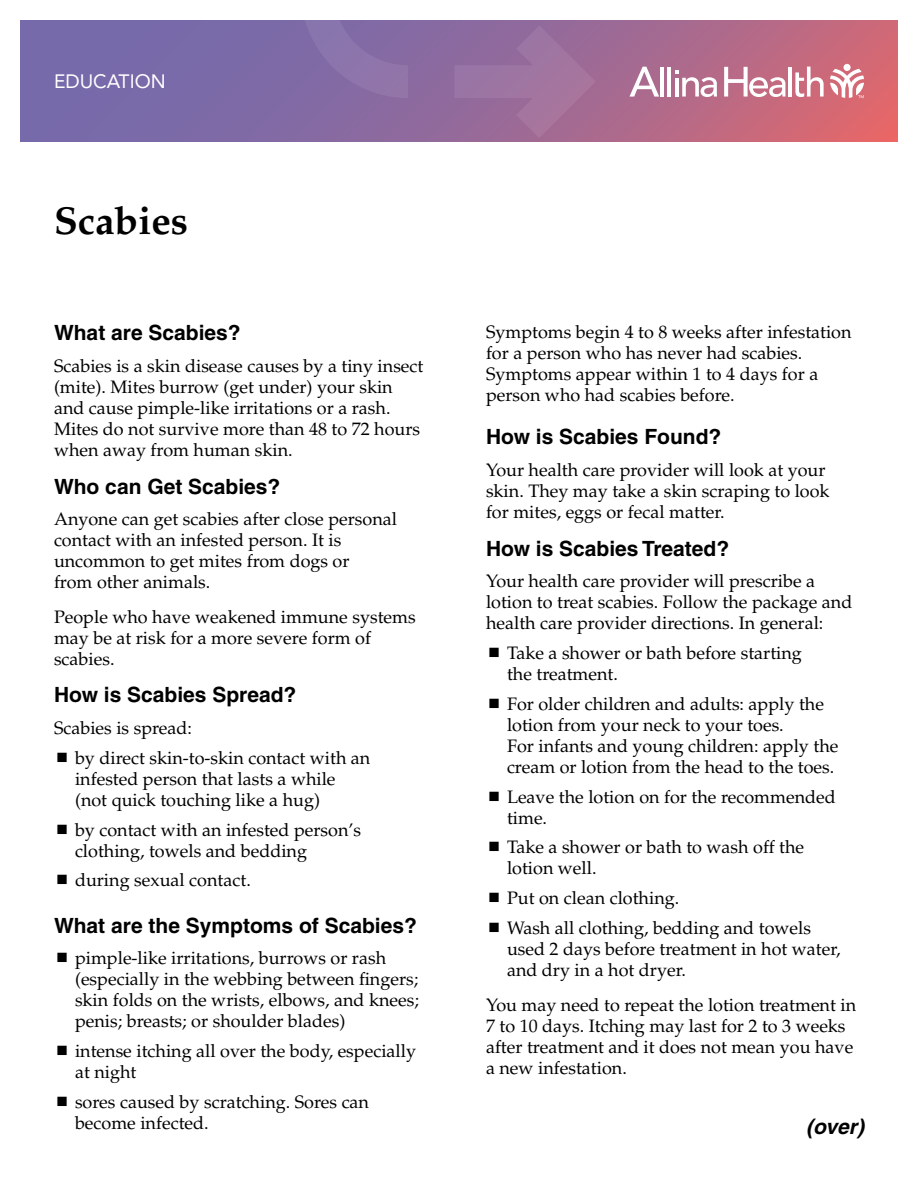
<style>
.page{position:relative;width:918px;height:1188px;background:#fff}
.page>*{position:absolute;margin:0;border:0;box-sizing:border-box;transform-origin:0 0}
.t1{font:700 39px "Palatino";color:#000}
.t2{font:700 21px "Helvetica";color:#000}
.t3{font:italic 700 21px "Helvetica";color:#000}
.t4{font:19.2px "Avenir LT Std";color:#fff}
.t5{font:18px/21px "Palatino";color:#000}
</style>
<div class="page">
<svg style="left:20px;top:20px;width:878px;height:122px;background:#986997"></svg>
<svg style="left:830px;top:69px;width:34px;height:29px"></svg>
<div style="left:844px;top:64px;width:7px;height:7px;background:#fff;border-radius:50%"></div>
<hr style="left:660px;top:67px;width:4px;height:30px;background:#fff">
<hr style="left:667px;top:67px;width:4px;height:30px;background:#fff">
<hr style="left:789px;top:67px;width:3px;height:30px;background:#fff">
<svg style="left:795px;top:67px;width:29px;height:30px"></svg>
<svg style="left:675px;top:71px;width:42px;height:26px"></svg>
<svg style="left:629px;top:67px;width:30px;height:30px"></svg>
<svg style="left:724px;top:67px;width:62px;height:30px"></svg>
<svg style="left:454px;top:25px;width:142px;height:113px;background:#9b6e9c"></svg>
<svg style="left:301px;top:20px;width:127px;height:78px;background:#876ea6"></svg>
<p class="t4" style="left:54px;top:70px;width:113px">EDUCATION</p>
<h1 class="t1" style="left:54px;top:198px;width:136px">Scabies</h1>
<p class="t2" style="left:54px;top:320px;width:188px">What are Scabies?</p>
<p class="t5" style="left:54px;top:356px;width:371px">Scabies is a skin disease causes by a tiny insect (mite). Mites burrow (get under) your skin and cause pimple-like irritations or a rash.<br>Mites do not survive more than 48 to 72 hours when away from human skin.</p>
<p class="t2" style="left:54px;top:473px;width:228px">Who can Get Scabies?</p>
<p class="t5" style="left:54px;top:509px;width:345px">Anyone can get scabies after close personal contact with an infested person. It is uncommon to get mites from dogs or<br>from other animals.</p>
<p class="t5" style="left:54px;top:607px;width:363px">People who have weakened immune systems may be at risk for a more severe form of scabies.</p>
<p class="t2" style="left:54px;top:682px;width:244px">How is Scabies Spread?</p>
<p class="t5" style="left:75px;top:713px;width:297px;line-height:30px;text-indent:-21px">Scabies is spread:<br>by direct skin-to-skin contact with an</p>
<p class="t5" style="left:75px;top:769px;width:262px">infested person that lasts a while (not quick touching like a hug)</p>
<p class="t5" style="left:75px;top:819px;width:288px">by contact with an infested person’s clothing, towels and bedding</p>
<p class="t5" style="left:75px;top:870px;width:177px">during sexual contact.</p>
<p class="t2" style="left:54px;top:912px;width:364px">What are the Symptoms of Scabies?</p>
<p class="t5" style="left:75px;top:948px;width:345px">pimple-like irritations, burrows or rash (especially in the webbing between fingers; skin folds on the wrists, elbows, and knees; penis; breasts; or shoulder blades)</p>
<p class="t5" style="left:75px;top:1041px;width:343px">intense itching all over the body, especially at night</p>
<p class="t5" style="left:75px;top:1091px;width:296px">sores caused by scratching. Sores can become infected.</p>
<p class="t5" style="left:486px;top:322px;width:367px">Symptoms begin 4 to 8 weeks after infestation for a person who has never had scabies.<br>Symptoms appear within 1 to 4 days for a person who had scabies before.</p>
<p class="t2" style="left:486px;top:424px;width:237px">How is Scabies Found?</p>
<p class="t5" style="left:486px;top:460px;width:345px">Your health care provider will look at your skin. They may take a skin scraping to look for mites, eggs or fecal matter.</p>
<p class="t2" style="left:486px;top:535px;width:245px">How is Scabies Treated?</p>
<p class="t5" style="left:486px;top:571px;width:368px">Your health care provider will prescribe a lotion to treat scabies. Follow the package and health care provider directions. In general:</p>
<p class="t5" style="left:507px;top:643px;width:296px">Take a shower or bath before starting the treatment.</p>
<p class="t5" style="left:507px;top:694px;width:333px">For older children and adults: apply the lotion from your neck to your toes.<br>For infants and young children: apply the cream or lotion from the head to the toes.</p>
<p class="t5" style="left:507px;top:786px;width:330px">Leave the lotion on for the recommended time.</p>
<p class="t5" style="left:507px;top:837px;width:299px">Take a shower or bath to wash off the lotion well.</p>
<p class="t5" style="left:507px;top:883px;width:306px;line-height:29.7px">Put on clean clothing.<br>Wash all clothing, bedding and towels</p>
<p class="t5" style="left:507px;top:938px;width:335px">used 2 days before treatment in hot water, and dry in a hot dryer.</p>
<p class="t5" style="left:486px;top:994px;width:372px">You may need to repeat the lotion treatment in 7 to 10 days. Itching may last for 2 to 3 weeks after treatment and it does not mean you have a new infestation.</p>
<p class="t3" style="left:806px;top:1114px;width:59px">(over)</p>
</div>
